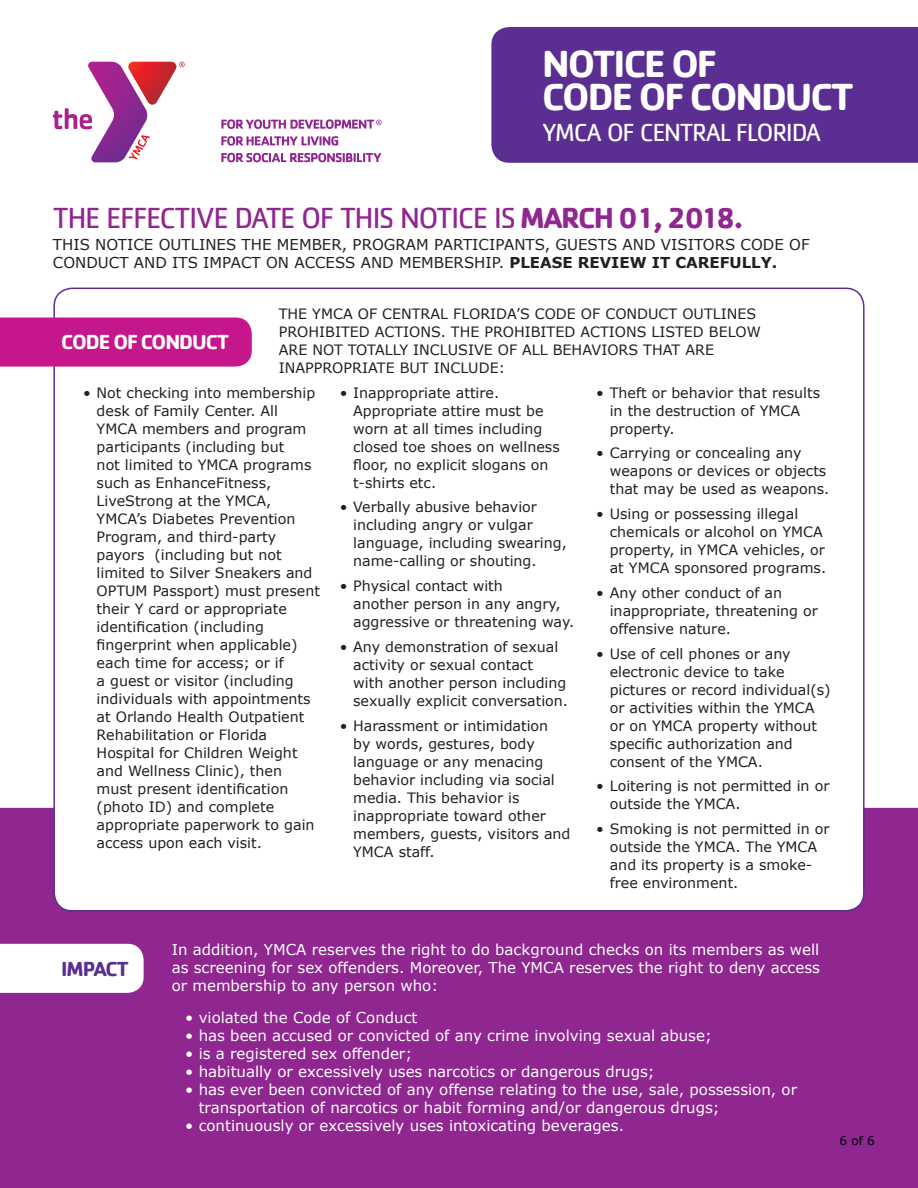
<style>
.page{position:relative;width:918px;height:1188px;background:#fff}
.page>*{position:absolute;margin:0;border:0;box-sizing:border-box;transform-origin:0 0}
.t1{font:700 39px/33px "Cachet";letter-spacing:-.05em;color:#fff}
.t2{font:30px "Cachet";letter-spacing:-.05em;color:#90268f}
.t3{font:25.5px "Cachet";letter-spacing:-.05em;color:#fff}
.t4{font:700 21px "Cachet";letter-spacing:-.05em;color:#fff}
.t5{font:700 21px "Cachet";letter-spacing:-.05em;color:#5b2e91}
.t6{font:15px/18px "Verdana";color:#fff;text-align:justify}
.t7{font:15px/18px "Verdana";color:#231f20}
.t8{font:14.25px/18px "Verdana";color:#231f20}
.t9{font:12px "Verdana";color:#000}
.s1{font-weight:700}
</style>
<div class="page">
<svg style="left:53px;top:62px;width:132px;height:100px"></svg>
<div style="left:491px;top:27px;width:427px;height:136px;background:#5b2e91"></div>
<svg style="left:221px;top:136px;width:117px;height:10px"></svg>
<svg style="left:221px;top:153px;width:160px;height:9px"></svg>
<svg style="left:221px;top:119px;width:161px;height:10px"></svg>
<div style="left:0;top:808px;width:918px;height:380px;background:#90268f"></div>
<div style="left:54px;top:288px;width:810px;height:623px;background:#fff;border-radius:18px"></div>
<div style="left:0;top:318px;width:252px;height:49px;background:#c5168c"></div>
<svg style="left:0;top:944px;width:144px;height:49px"></svg>
<h1 class="t1" style="left:542px;top:46px;width:313px">NOTICE OF<br>CODE OF CONDUCT</h1>
<h3 class="t3" style="left:542px;top:117px;width:281px">YMCA OF CENTRAL FLORIDA</h3>
<h2 class="t2" style="left:53px;top:201px;width:692px">THE EFFECTIVE DATE OF THIS NOTICE IS <span class="s1">MARCH 01, 2018.</span></h2>
<p class="t7" style="left:53px;top:236px;width:758px">THIS NOTICE OUTLINES THE MEMBER, PROGRAM PARTICIPANTS, GUESTS AND VISITORS CODE OF<br>CONDUCT AND ITS IMPACT ON ACCESS AND MEMBERSHIP. <span class="s1">PLEASE REVIEW IT CAREFULLY.</span></p>
<p class="t8" style="left:279px;top:305px;width:484px">THE YMCA OF CENTRAL FLORIDA’S CODE OF CONDUCT OUTLINES PROHIBITED ACTIONS. THE PROHIBITED ACTIONS LISTED BELOW ARE NOT TOTALLY INCLUSIVE OF ALL BEHAVIORS THAT ARE INAPPROPRIATE BUT INCLUDE:</p>
<p class="t8" style="left:97px;top:384px;width:225px;text-indent:-13px">• Not checking into membership desk of Family Center. All<br>YMCA members and program participants (including but<br>not limited to YMCA programs such as EnhanceFitness,<br>LiveStrong at the YMCA,<br>YMCA’s Diabetes Prevention<br>Program, and third-party payors (including but not limited to Silver Sneakers and<br>OPTUM Passport) must present their Y card or appropriate identification (including fingerprint when applicable) each time for access; or if<br>a guest or visitor (including individuals with appointments at Orlando Health Outpatient<br>Rehabilitation or Florida<br>Hospital for Children Weight and Wellness Clinic), then must present identification (photo ID) and complete appropriate paperwork to gain access upon each visit.</p>
<p class="t8" style="left:353px;top:384px;width:208px;text-indent:-14px">• Inappropriate attire.<br>Appropriate attire must be worn at all times including closed toe shoes on wellness floor, no explicit slogans on t-shirts etc.</p>
<h3 class="t4" style="left:61px;top:329px;width:169px">CODE OF CONDUCT</h3>
<p class="t8" style="left:610px;top:384px;width:212px;text-indent:-13px">• Theft or behavior that results in the destruction of YMCA property.</p>
<p class="t8" style="left:610px;top:444px;width:221px;text-indent:-13px">• Carrying or concealing any weapons or devices or objects that may be used as weapons.</p>
<p class="t8" style="left:610px;top:505px;width:218px;text-indent:-13px">• Using or possessing illegal chemicals or alcohol on YMCA property, in YMCA vehicles, or at YMCA sponsored programs.</p>
<p class="t8" style="left:610px;top:584px;width:210px;text-indent:-13px">• Any other conduct of an inappropriate, threatening or offensive nature.</p>
<p class="t8" style="left:610px;top:645px;width:223px;text-indent:-13px">• Use of cell phones or any electronic device to take pictures or record individual(s) or activities within the YMCA or on YMCA property without specific authorization and consent of the YMCA.</p>
<p class="t8" style="left:610px;top:777px;width:221px;text-indent:-13px">• Loitering is not permitted in or outside the YMCA.</p>
<p class="t8" style="left:610px;top:820px;width:221px;text-indent:-13px">• Smoking is not permitted in or outside the YMCA. The YMCA and its property is a smoke&shy;free environment.</p>
<p class="t8" style="left:353px;top:499px;width:215px;text-indent:-13px">• Verbally abusive behavior including angry or vulgar language, including swearing, name-calling or shouting.</p>
<p class="t8" style="left:353px;top:577px;width:223px;text-indent:-13px">• Physical contact with<br>another person in any angry, aggressive or threatening way.</p>
<p class="t8" style="left:353px;top:638px;width:216px;text-indent:-14px">• Any demonstration of sexual activity or sexual contact<br>with another person including sexually explicit conversation.</p>
<p class="t8" style="left:353px;top:717px;width:219px;text-indent:-13px">• Harassment or intimidation<br>by words, gestures, body language or any menacing behavior including via social media. This behavior is inappropriate toward other members, guests, visitors and<br>YMCA staff.</p>
<h3 class="t5" style="left:61px;top:955px;width:69px">IMPACT</h3>
<p class="t6" style="left:172px;top:941px;width:650px">In addition, YMCA reserves the right to do background checks on its members as well as screening for sex offenders. Moreover, The YMCA reserves the right to deny access or membership to any person who:</p>
<p class="t6" style="left:185px;top:1009px;width:234px">• violated the Code of Conduct</p>
<p class="t6" style="left:185px;top:1027px;width:528px">• has been accused or convicted of any crime involving sexual abuse;</p>
<p class="t6" style="left:185px;top:1045px;width:228px">• is a registered sex offender;</p>
<p class="t6" style="left:185px;top:1063px;width:471px">• habitually or excessively uses narcotics or dangerous drugs;</p>
<p class="t6" style="left:199px;top:1081px;width:600px;text-indent:-14px">• has ever been convicted of any offense relating to the use, sale, possession, or transportation of narcotics or habit forming and/or dangerous drugs;</p>
<p class="t6" style="left:185px;top:1117px;width:440px">• continuously or excessively uses intoxicating beverages.</p>
<p class="t9" style="left:840px;top:1133px;width:37px">6 of 6</p>
</div>
